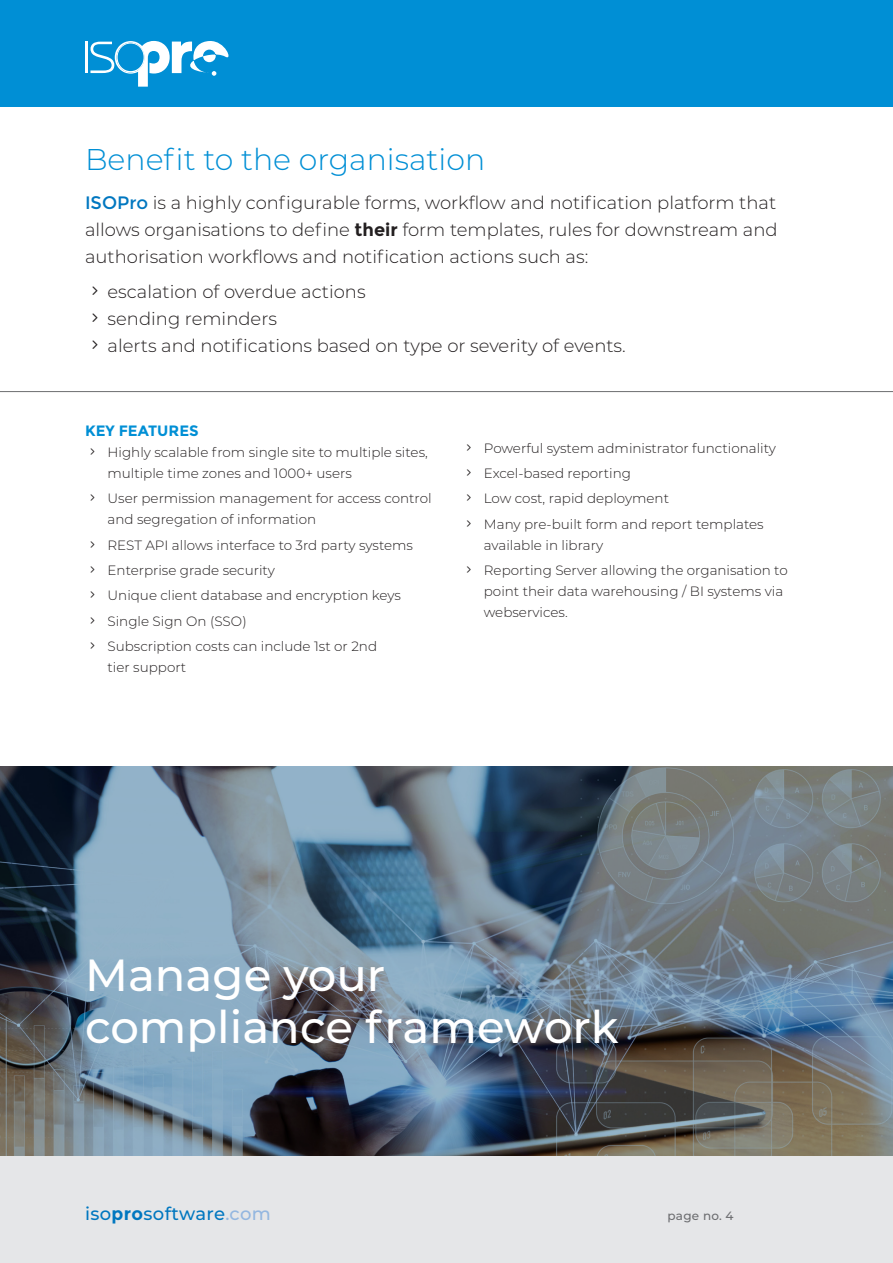
<style>
.page{position:relative;width:893px;height:1263px;background:#fff}
.page>*{position:absolute;margin:0;border:0;box-sizing:border-box;transform-origin:0 0}
.t1{font:500 45px "Montserrat";color:#fff}
.t2{font:300 30px "Montserrat";color:#008fd5}
.entry_text{font:300 18px/27px "Montserrat";color:#231f20;text-align:justify}
.tabbed_body{font:300 18px "Montserrat";color:#231f20}
.t3{font:500 18px "Montserrat";letter-spacing:.02em;color:#0077c0}
.subhead_blue_bold{font:700 15px "Montserrat";color:#008fd5}
.tabbed_body-2{font:300 13.5px/21px "Montserrat";color:#231f20}
.t4{font:500 12px "Montserrat";letter-spacing:.02em;color:#6c6d70}
.s1{font-weight:400;color:#0077c0}
.s2{font-weight:700}
.s3{color:#94b7e0}
</style>
<div class="page">
<div style="left:0;top:0;width:893px;height:106px;background:#008fd5"></div>
<hr style="left:85px;top:42px;width:3px;height:31px;background:#fff">
<svg style="left:90px;top:40px;width:139px;height:47px"></svg>
<hr style="left:0;top:391px;width:893px;height:1px;background:#6c6d70">
<img style="left:0;top:766px;width:893px;height:391px">
<div style="left:0;top:1157px;width:893px;height:106px;background:#e5e6e8"></div>
<p class="t2" style="left:85px;top:139px;width:402px">Benefit to the organisation</p>
<p class="entry_text" style="left:85px;top:188px;width:694px"><span class="s1">ISOPro</span> is a highly configurable forms, workflow and notification platform that allows organisations to define <span class="s2">their</span> form templates, rules for downstream and authorisation workflows and notification actions such as:</p>
<p class="tabbed_body" style="left:108px;top:280px;width:260px">escalation of overdue actions</p>
<p class="tabbed_body" style="left:108px;top:307px;width:171px">sending reminders</p>
<p class="tabbed_body" style="left:108px;top:334px;width:520px">alerts and notifications based on type or severity of events.</p>
<p class="subhead_blue_bold" style="left:85px;top:422px;width:115px">KEY FEATURES</p>
<p class="tabbed_body-2" style="left:108px;top:441px;width:322px">Highly scalable from single site to multiple sites, multiple time zones and 1000+ users</p>
<p class="tabbed_body-2" style="left:108px;top:488px;width:326px">User permission management for access control and segregation of information</p>
<p class="tabbed_body-2" style="left:108px;top:534px;width:307px">REST API allows interface to 3rd party systems</p>
<p class="tabbed_body-2" style="left:108px;top:559px;width:169px">Enterprise grade security</p>
<p class="tabbed_body-2" style="left:108px;top:584px;width:295px">Unique client database and encryption keys</p>
<p class="tabbed_body-2" style="left:108px;top:610px;width:141px">Single Sign On (SSO)</p>
<p class="tabbed_body-2" style="left:108px;top:635px;width:271px">Subscription costs can include 1st or 2nd tier support</p>
<p class="tabbed_body-2" style="left:484px;top:437px;width:294px">Powerful system administrator functionality</p>
<p class="tabbed_body-2" style="left:484px;top:462px;width:149px">Excel-based reporting</p>
<p class="tabbed_body-2" style="left:484px;top:488px;width:187px">Low cost, rapid deployment</p>
<p class="tabbed_body-2" style="left:484px;top:513px;width:281px">Many pre-built form and report templates available in library</p>
<p class="tabbed_body-2" style="left:484px;top:559px;width:305px">Reporting Server allowing the organisation to point their data warehousing / BI systems via webservices.</p>
<p class="t1" style="left:85px;top:943px;width:302px">Manage your</p>
<p class="t1" style="left:85px;top:996px;width:535px">compliance framework</p>
<p class="t3" style="left:85px;top:1201px;width:187px">iso<span class="s2">pro</span>software<span class="s3">.com</span></p>
<p class="t4" style="left:668px;top:1208px;width:68px">page no. 4</p>
</div>
